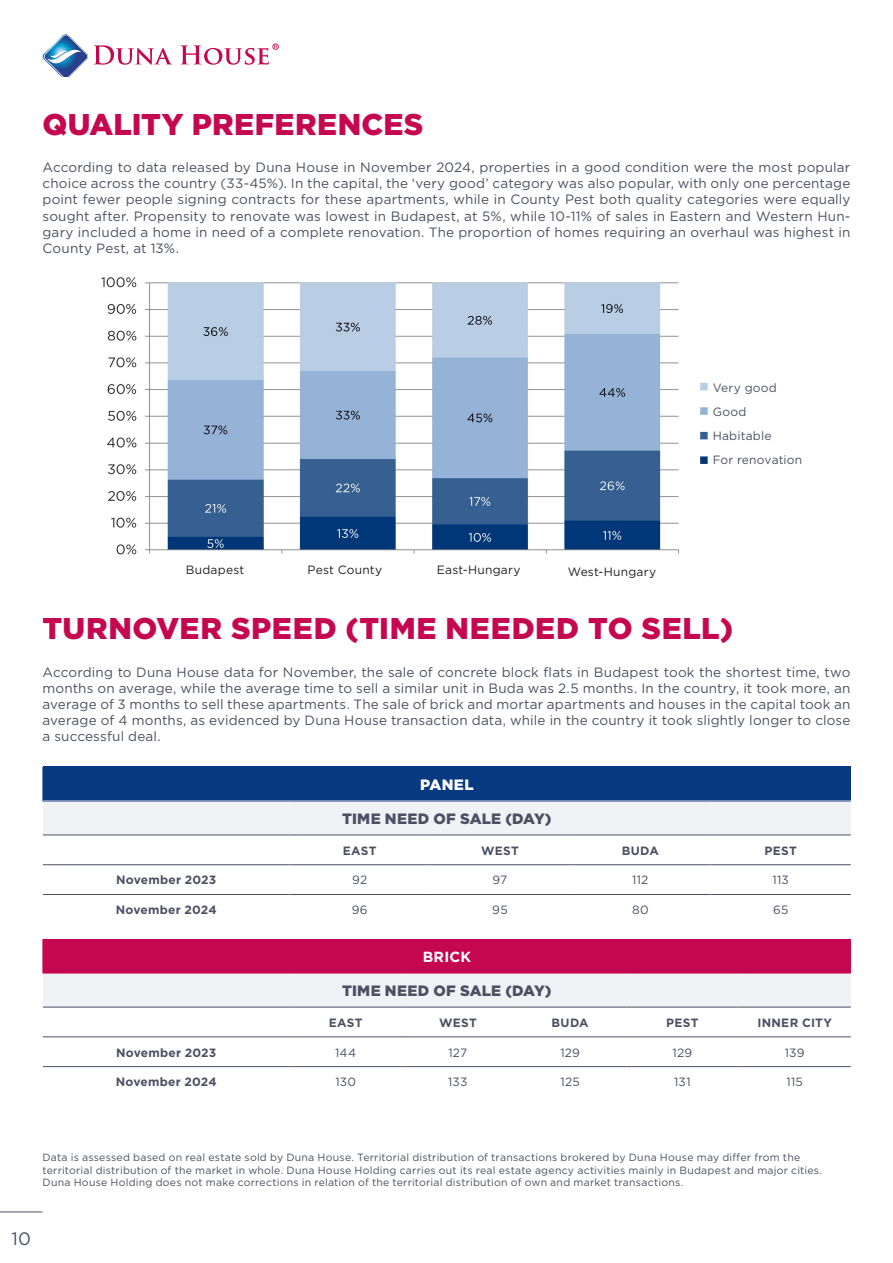
<style>
.page{position:relative;width:893px;height:1263px;background:#fff}
.page>*{position:absolute;margin:0;border:0;box-sizing:border-box;transform-origin:0 0}
.t1{font:900 30px "Gotham";letter-spacing:.015em;color:#c50750}
.t2{font:18px "Gotham";color:#4d5063}
.t3{font:900 15px "Gotham";letter-spacing:.015em;color:#4d5063}
.t4{font:900 15px "Gotham";letter-spacing:.02em;color:#fff}
.t5{font:700 14.7px "Gotham";letter-spacing:.015em;color:#fff}
.t6{font:13.5px/16.2px "Gotham";letter-spacing:.01em;color:#4d5063;text-align:justify}
.t7{font:700 12px "Gotham";letter-spacing:.02em;color:#4d5063}
.t8{font:12px "Gotham";letter-spacing:.02em;color:#4d5063}
.t9{font:12px "Gotham";letter-spacing:.015em;color:#231f20}
.t10{font:10.5px/12.6px "Gotham";letter-spacing:.02em;color:#4d5063}
</style>
<div class="page">
<hr style="left:0;top:1211px;width:43px;height:1px;background:#4d5063">
<svg style="left:42px;top:34px;width:130px;height:43px"></svg>
<svg style="left:180px;top:43px;width:99px;height:22px"></svg>
<img style="left:101px;top:277px;width:608px;height:278px">
<div style="left:43px;top:767px;width:808px;height:34px;background:#073980"></div>
<div style="left:43px;top:801px;width:808px;height:34px;background:#f1f2f5"></div>
<hr style="left:43px;top:834px;width:247px;height:1px;background:#4d5063">
<hr style="left:290px;top:834px;width:140px;height:1px;background:#4d5063">
<hr style="left:430px;top:834px;width:140px;height:1px;background:#4d5063">
<hr style="left:570px;top:834px;width:140px;height:1px;background:#4d5063">
<hr style="left:710px;top:834px;width:141px;height:1px;background:#4d5063">
<hr style="left:290px;top:864px;width:140px;height:1px;background:#4d5063">
<hr style="left:430px;top:864px;width:140px;height:1px;background:#4d5063">
<hr style="left:570px;top:864px;width:140px;height:1px;background:#4d5063">
<hr style="left:710px;top:864px;width:141px;height:1px;background:#4d5063">
<hr style="left:290px;top:894px;width:140px;height:1px;background:#4d5063">
<hr style="left:430px;top:894px;width:140px;height:1px;background:#4d5063">
<hr style="left:570px;top:894px;width:140px;height:1px;background:#4d5063">
<hr style="left:710px;top:894px;width:141px;height:1px;background:#4d5063">
<hr style="left:43px;top:864px;width:247px;height:1px;background:#4d5063">
<hr style="left:43px;top:894px;width:247px;height:1px;background:#4d5063">
<div style="left:43px;top:939px;width:808px;height:34px;background:#c50750"></div>
<div style="left:43px;top:973px;width:808px;height:34px;background:#f1f2f5"></div>
<hr style="left:43px;top:1007px;width:247px;height:1px;background:#4d5063">
<hr style="left:290px;top:1007px;width:112px;height:1px;background:#4d5063">
<hr style="left:402px;top:1007px;width:112px;height:1px;background:#4d5063">
<hr style="left:514px;top:1007px;width:112px;height:1px;background:#4d5063">
<hr style="left:626px;top:1007px;width:113px;height:1px;background:#4d5063">
<hr style="left:739px;top:1007px;width:112px;height:1px;background:#4d5063">
<hr style="left:290px;top:1036px;width:112px;height:1px;background:#4d5063">
<hr style="left:402px;top:1036px;width:112px;height:1px;background:#4d5063">
<hr style="left:514px;top:1036px;width:112px;height:1px;background:#4d5063">
<hr style="left:626px;top:1036px;width:113px;height:1px;background:#4d5063">
<hr style="left:739px;top:1036px;width:112px;height:1px;background:#4d5063">
<hr style="left:290px;top:1066px;width:112px;height:1px;background:#4d5063">
<hr style="left:402px;top:1066px;width:112px;height:1px;background:#4d5063">
<hr style="left:514px;top:1066px;width:112px;height:1px;background:#4d5063">
<hr style="left:626px;top:1066px;width:113px;height:1px;background:#4d5063">
<hr style="left:739px;top:1066px;width:112px;height:1px;background:#4d5063">
<hr style="left:43px;top:973px;width:247px;height:1px;background:#c50750">
<hr style="left:290px;top:973px;width:112px;height:1px;background:#c50750">
<hr style="left:402px;top:973px;width:112px;height:1px;background:#c50750">
<hr style="left:514px;top:973px;width:112px;height:1px;background:#c50750">
<hr style="left:626px;top:973px;width:113px;height:1px;background:#c50750">
<hr style="left:739px;top:973px;width:112px;height:1px;background:#c50750">
<hr style="left:43px;top:1036px;width:247px;height:1px;background:#4d5063">
<hr style="left:43px;top:1066px;width:247px;height:1px;background:#4d5063">
<p class="t1" style="left:43px;top:103px;width:382px">QUALITY PREFERENCES</p>
<p class="t6" style="left:43px;top:159px;width:809px">According to data released by Duna House in November 2024, properties in a good condition were the most popular choice across the country (33-45%). In the capital, the ‘very good’ category was also popular, with only one percentage point fewer people signing contracts for these apartments, while in County Pest both quality categories were equally sought after. Propensity to renovate was lowest in Budapest, at 5%, while 10-11% of sales in Eastern and Western Hun&shy;gary included a home in need of a complete renovation. The proportion of homes requiring an overhaul was highest in County Pest, at 13%.</p>
<p class="t8" style="left:713px;top:380px;width:66px">Very good</p>
<p class="t8" style="left:713px;top:404px;width:35px">Good</p>
<p class="t8" style="left:713px;top:428px;width:60px">Habitable</p>
<p class="t8" style="left:713px;top:452px;width:91px">For renovation</p>
<p class="t9" style="left:186px;top:562px;width:60px">Budapest</p>
<p class="t9" style="left:308px;top:562px;width:76px">Pest County</p>
<p class="t9" style="left:437px;top:562px;width:85px">East-Hungary</p>
<p class="t9" style="left:568px;top:564px;width:90px">West-Hungary</p>
<p class="t1" style="left:43px;top:608px;width:692px">TURNOVER SPEED (TIME NEEDED TO SELL)</p>
<p class="t6" style="left:43px;top:663px;width:809px">According to Duna House data for November, the sale of concrete block flats in Budapest took the shortest time, two months on average, while the average time to sell a similar unit in Buda was 2.5 months. In the country, it took more, an average of 3 months to sell these apartments. The sale of brick and mortar apartments and houses in the capital took an average of 4 months, as evidenced by Duna House transaction data, while in the country it took slightly longer to close a successful deal.</p>
<p class="t4" style="left:420px;top:774px;width:55px">PANEL</p>
<p class="t3" style="left:342px;top:808px;width:211px">TIME NEED OF SALE (DAY)</p>
<p class="t7" style="left:343px;top:842px;width:35px">EAST</p>
<p class="t7" style="left:481px;top:842px;width:39px">WEST</p>
<p class="t7" style="left:622px;top:842px;width:39px">BUDA</p>
<p class="t7" style="left:764px;top:842px;width:34px">PEST</p>
<p class="t7" style="left:116px;top:872px;width:102px">November 2023</p>
<p class="t8" style="left:352px;top:872px;width:17px">92</p>
<p class="t8" style="left:493px;top:872px;width:16px">97</p>
<p class="t8" style="left:632px;top:872px;width:18px">112</p>
<p class="t8" style="left:772px;top:872px;width:18px">113</p>
<p class="t7" style="left:116px;top:902px;width:103px">November 2024</p>
<p class="t8" style="left:352px;top:902px;width:17px">96</p>
<p class="t8" style="left:492px;top:902px;width:17px">95</p>
<p class="t8" style="left:632px;top:902px;width:18px">80</p>
<p class="t8" style="left:773px;top:902px;width:17px">65</p>
<p class="t5" style="left:423px;top:947px;width:50px">BRICK</p>
<p class="t3" style="left:342px;top:980px;width:211px">TIME NEED OF SALE (DAY)</p>
<p class="t7" style="left:329px;top:1014px;width:35px">EAST</p>
<p class="t7" style="left:439px;top:1014px;width:39px">WEST</p>
<p class="t7" style="left:552px;top:1014px;width:39px">BUDA</p>
<p class="t7" style="left:666px;top:1014px;width:34px">PEST</p>
<p class="t7" style="left:757px;top:1014px;width:76px">INNER CITY</p>
<p class="t7" style="left:116px;top:1044px;width:102px">November 2023</p>
<p class="t8" style="left:335px;top:1044px;width:23px">144</p>
<p class="t8" style="left:448px;top:1044px;width:20px">127</p>
<p class="t8" style="left:560px;top:1044px;width:21px">129</p>
<p class="t8" style="left:673px;top:1044px;width:21px">129</p>
<p class="t8" style="left:785px;top:1044px;width:21px">139</p>
<p class="t7" style="left:116px;top:1074px;width:103px">November 2024</p>
<p class="t8" style="left:335px;top:1074px;width:22px">130</p>
<p class="t8" style="left:448px;top:1074px;width:21px">133</p>
<p class="t8" style="left:560px;top:1074px;width:21px">125</p>
<p class="t8" style="left:674px;top:1074px;width:18px">131</p>
<p class="t8" style="left:786px;top:1074px;width:18px">115</p>
<p class="t10" style="left:43px;top:1151px;width:781px">Data is assessed based on real estate sold by Duna House. Territorial distribution of transactions brokered by Duna House may differ from the territorial distribution of the market in whole. Duna House Holding carries out its real estate agency activities mainly in Budapest and major cities.<br>Duna House Holding does not make corrections in relation of the territorial distribution of own and market transactions.</p>
<h2 class="t2" style="left:12px;top:1227px;width:21px">10</h2>
</div>
